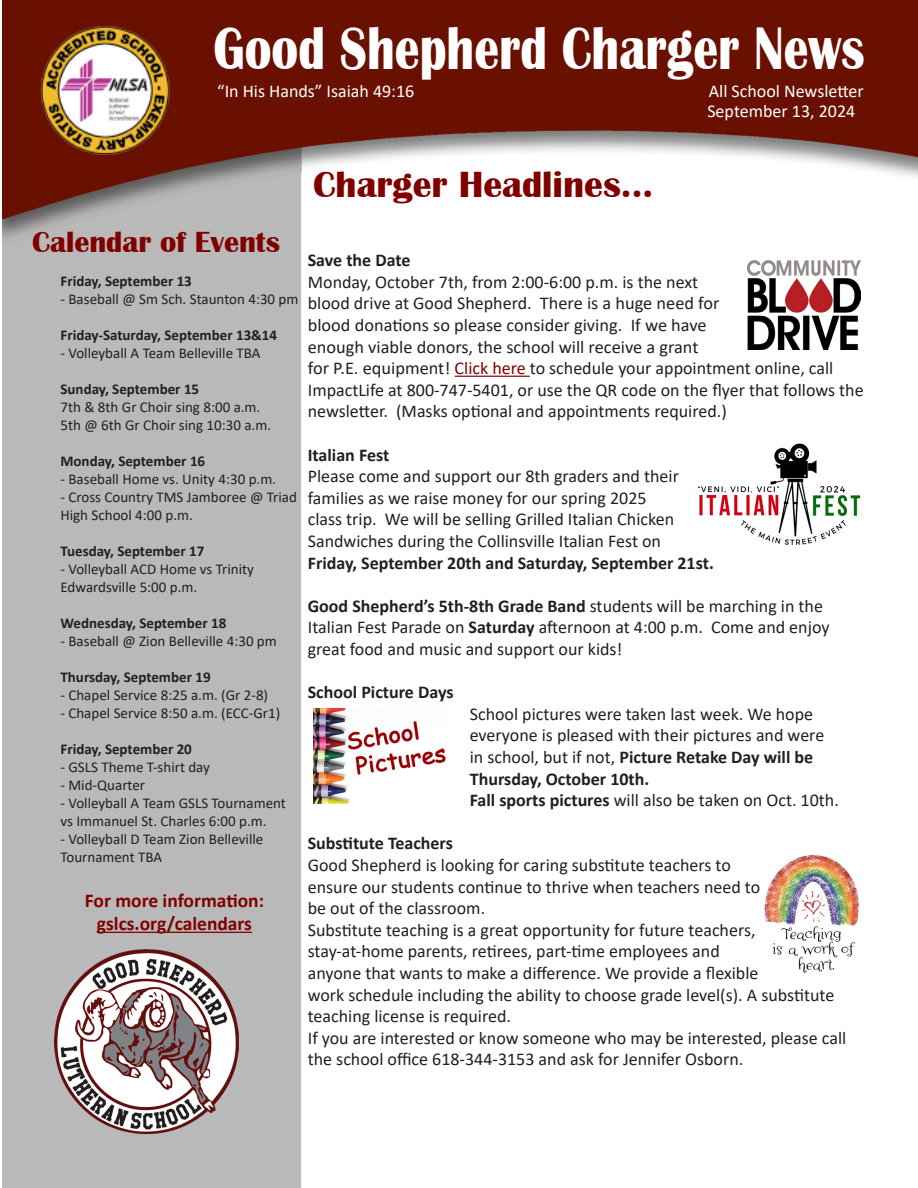
<style>
.page{position:relative;width:918px;height:1188px;background:#fff}
.page>*{position:absolute;margin:0;border:0;box-sizing:border-box;transform-origin:0 0}
.t1{font:700 61.8px "Britannic";color:#fff;scale:.8 1}
.t2{font:700 37.5px "Britannic";color:#800000}
.t3{font:700 30px "Britannic";color:#800000}
.t4{font:700 19.5px "Calibri";color:#800000}
.t5{font:18px/21.6px "Calibri";color:#231f20}
.t6{font:700 18px "Calibri";color:#231f20}
.t7{font:18px "Calibri";color:#fff}
.t8{font:15px/18px "Calibri";color:#231f20}
.t9{font:700 15px "Calibri";color:#231f20}
.s1{color:#800000}
.s2{font-weight:700}
.s3{font-weight:400}
</style>
<div class="page">
<img style="left:2px;top:1px;width:916px;height:1187px">
<img style="left:40px;top:25px;width:132px;height:129px">
<hr style="left:455px;top:376px;width:75px;height:1px;background:#800000">
<hr style="left:97px;top:932px;width:155px;height:1px;background:#800000">
<img style="left:54px;top:949px;width:185px;height:185px">
<img style="left:747px;top:261px;width:113px;height:88px">
<img style="left:697px;top:444px;width:163px;height:102px">
<img style="left:313px;top:709px;width:134px;height:94px">
<img style="left:764px;top:853px;width:96px;height:121px">
<p class="t1" style="left:214px;top:13px;width:815px">Good Shepherd Charger News</p>
<p class="t7" style="left:707px;top:99px;width:149px">September 13, 2024</p>
<p class="t7" style="left:709px;top:79px;width:156px">All School Newsletter</p>
<p class="t7" style="left:217px;top:79px;width:199px">“In His Hands” Isaiah 49:16</p>
<p class="t2" style="left:313px;top:163px;width:341px">Charger Headlines...</p>
<p class="t3" style="left:32px;top:225px;width:249px">Calendar of Events</p>
<p class="t9" style="left:60px;top:270px;width:133px">Friday, September 13</p>
<p class="t8" style="left:60px;top:289px;width:240px">- Baseball @ Sm Sch. Staunton 4:30 pm</p>
<p class="t9" style="left:60px;top:324px;width:218px">Friday-Saturday, September 13&amp;14</p>
<p class="t8" style="left:60px;top:343px;width:202px">- Volleyball A Team Belleville TBA</p>
<p class="t9" style="left:60px;top:378px;width:140px">Sunday, September 15</p>
<p class="t8" style="left:60px;top:397px;width:201px">7th &amp; 8th Gr Choir sing 8:00 a.m.</p>
<p class="t8" style="left:60px;top:415px;width:212px">5th @ 6th Gr Choir sing 10:30 a.m.</p>
<p class="t9" style="left:60px;top:450px;width:146px">Monday, September 16</p>
<p class="t8" style="left:60px;top:469px;width:217px">- Baseball Home vs. Unity 4:30 p.m.</p>
<p class="t8" style="left:60px;top:487px;width:238px">- Cross Country TMS Jamboree @ Triad<br>High School 4:00 p.m.</p>
<p class="t9" style="left:60px;top:540px;width:145px">Tuesday, September 17</p>
<p class="t8" style="left:60px;top:559px;width:195px">- Volleyball ACD Home vs Trinity<br>Edwardsville 5:00 p.m.</p>
<p class="t9" style="left:60px;top:612px;width:167px">Wednesday, September 18</p>
<p class="t8" style="left:60px;top:631px;width:218px">- Baseball @ Zion Belleville 4:30 pm</p>
<p class="t9" style="left:60px;top:666px;width:152px">Thursday, September 19</p>
<p class="t8" style="left:60px;top:685px;width:209px">- Chapel Service 8:25 a.m. (Gr 2-8)</p>
<p class="t8" style="left:60px;top:703px;width:221px">- Chapel Service 8:50 a.m. (ECC-Gr1)</p>
<p class="t9" style="left:60px;top:738px;width:133px">Friday, September 20</p>
<p class="t8" style="left:60px;top:757px;width:151px">- GSLS Theme T-shirt day</p>
<p class="t8" style="left:60px;top:775px;width:86px">- Mid-Quarter</p>
<p class="t8" style="left:60px;top:793px;width:227px">- Volleyball A Team GSLS Tournament vs Immanuel St. Charles 6:00 p.m.</p>
<p class="t8" style="left:60px;top:829px;width:204px">- Volleyball D Team Zion Belleville<br>Tournament TBA</p>
<p class="t4" style="left:85px;top:886px;width:181px">For more information:</p>
<p class="t4" style="left:97px;top:910px;width:157px">gslcs.org/calendars</p>
<p class="t6" style="left:308px;top:247px;width:104px">Save the Date</p>
<p class="t5" style="left:308px;top:271px;width:557px">Monday, October 7th, from 2:00-6:00 p.m. is the next<br>blood drive at Good Shepherd. There is a huge need for<br>blood donations so please consider giving. If we have<br>enough viable donors, the school will receive a grant<br>for P.E. equipment! <span class="s1">Click here</span> to schedule your appointment online, call ImpactLife at 800-747-5401, or use the QR code on the flyer that follows the newsletter. (Masks optional and appointments required.)</p>
<p class="t6" style="left:308px;top:442px;width:83px">Italian Fest</p>
<p class="t5" style="left:308px;top:465px;width:408px">Please come and support our 8th graders and their families as we raise money for our spring 2025<br>class trip. We will be selling Grilled Italian Chicken Sandwiches during the Collinsville Italian Fest on <span class="s2">Friday, September 20th and Saturday, September 21st.</span></p>
<p class="t5" style="left:308px;top:595px;width:523px"><span class="s2">Good Shepherd’s 5th-8th Grade Band</span> students will be marching in the<br>Italian Fest Parade on <span class="s2">Saturday</span> afternoon at 4:00 p.m. Come and enjoy great food and music and support our kids!</p>
<p class="t6" style="left:308px;top:679px;width:147px">School Picture Days</p>
<p class="t5" style="left:470px;top:703px;width:345px">School pictures were taken last week. We hope</p>
<p class="t5" style="left:470px;top:724px;width:356px">everyone is pleased with their pictures and were</p>
<p class="t6" style="left:470px;top:744px;width:345px"><span class="s3">in school, but if not,</span> Picture Retake Day will be</p>
<p class="t6" style="left:470px;top:766px;width:181px">Thursday, October 10th.</p>
<p class="t5" style="left:470px;top:789px;width:371px"><span class="s2">Fall sports pictures</span> will also be taken on Oct. 10th.</p>
<p class="t6" style="left:308px;top:831px;width:147px">Substitute Teachers</p>
<p class="t5" style="left:308px;top:854px;width:454px">Good Shepherd is looking for caring substitute teachers to ensure our students continue to thrive when teachers need to be out of the classroom.</p>
<p class="t5" style="left:308px;top:919px;width:528px">Substitute teaching is a great opportunity for future teachers, stay-at-home parents, retirees, part-time employees and<br>anyone that wants to make a difference. We provide a flexible<br>work schedule including the ability to choose grade level(s). A substitute teaching license is required.</p>
<p class="t5" style="left:308px;top:1027px;width:540px">If you are interested or know someone who may be interested, please call the school office 618-344-3153 and ask for Jennifer Osborn.</p>
</div>
